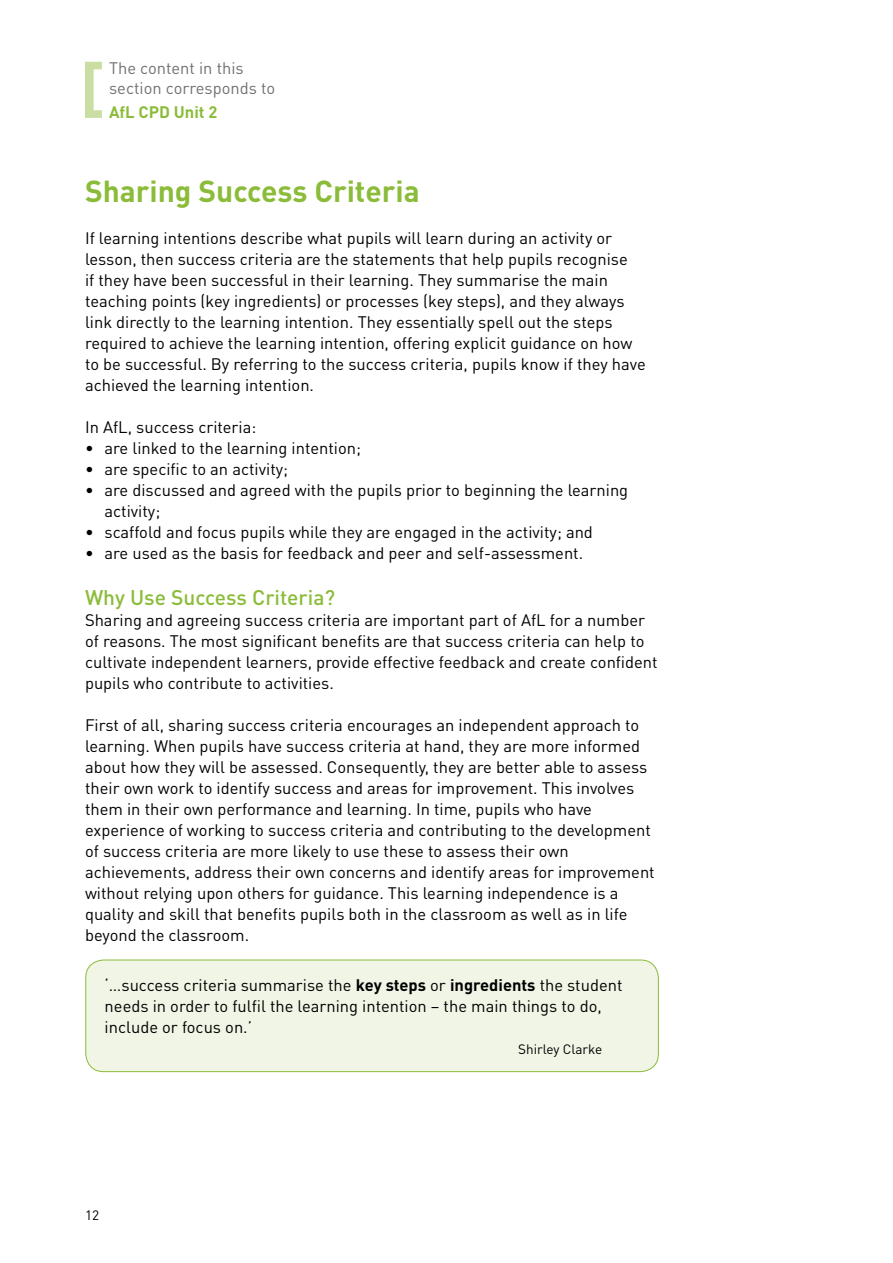
<style>
.page{position:relative;width:893px;height:1263px;background:#fff}
.page>*{position:absolute;margin:0;border:0;box-sizing:border-box;transform-origin:0 0}
.t1{font:700 30px "DIN Pro";color:#8bbc39}
.t2{font:500 21px "DIN Pro";color:#8bbc39}
.t3{font:16.5px/21px "DIN Pro";color:#000}
.t4{font:16.5px/19.5px "DIN Pro";color:#707173}
.t5{font:700 16.5px "DIN Pro";color:#8bbc39}
.t6{font:13.5px "DIN Pro";color:#000}
.s1{font-weight:700}
</style>
<div class="page">
<div style="left:86px;top:960px;width:572px;height:112px;background:#f0f5e5;border-radius:18px"></div>
<div style="left:85px;top:960px;width:574px;height:112px;border:1px solid #8bbc39;border-radius:18px"></div>
<svg style="left:85px;top:62px;width:17px;height:56px"></svg>
<p class="t4" style="left:109px;top:58px;width:168px">The content in this section corresponds to</p>
<p class="t5" style="left:109px;top:101px;width:110px">AfL CPD Unit 2</p>
<h1 class="t1" style="left:85px;top:170px;width:336px">Sharing Success Criteria</h1>
<p class="t3" style="left:85px;top:226px;width:562px">If learning intentions describe what pupils will learn during an activity or lesson, then success criteria are the statements that help pupils recognise<br>if they have been successful in their learning. They summarise the main teaching points (key ingredients) or processes (key steps), and they always link directly to the learning intention. They essentially spell out the steps required to achieve the learning intention, offering explicit guidance on how to be successful. By referring to the success criteria, pupils know if they have achieved the learning intention.</p>
<p class="t3" style="left:104px;top:415px;width:525px;text-indent:-19px">In AfL, success criteria:<br>are linked to the learning intention;<br>are specific to an activity;<br>are discussed and agreed with the pupils prior to beginning the learning activity;<br>scaffold and focus pupils while they are engaged in the activity; and<br>are used as the basis for feedback and peer and self-assessment.</p>
<p class="t2" style="left:85px;top:583px;width:252px">Why Use Success Criteria?</p>
<p class="t3" style="left:85px;top:609px;width:574px">Sharing and agreeing success criteria are important part of AfL for a number of reasons. The most significant benefits are that success criteria can help to cultivate independent learners, provide effective feedback and create confident pupils who contribute to activities.</p>
<p class="t3" style="left:85px;top:714px;width:571px">First of all, sharing success criteria encourages an independent approach to learning. When pupils have success criteria at hand, they are more informed about how they will be assessed. Consequently, they are better able to assess their own work to identify success and areas for improvement. This involves them in their own performance and learning. In time, pupils who have experience of working to success criteria and contributing to the development of success criteria are more likely to use these to assess their own achievements, address their own concerns and identify areas for improvement without relying upon others for guidance. This learning independence is a quality and skill that benefits pupils both in the classroom as well as in life beyond the classroom.</p>
<p class="t3" style="left:85px;top:436px;width:10px;text-align:justify">• • •</p>
<p class="t3" style="left:85px;top:520px;width:10px">• •</p>
<p class="t3" style="left:105px;top:973px;width:519px">‘…success criteria summarise the <span class="s1">key steps</span> or <span class="s1">ingredients</span> the student needs in order to fulfil the learning intention – the main things to do, include or focus on.’</p>
<p class="t6" style="left:518px;top:1040px;width:86px">Shirley Clarke</p>
<p class="t6" style="left:85px;top:1206px;width:16px">12</p>
</div>
